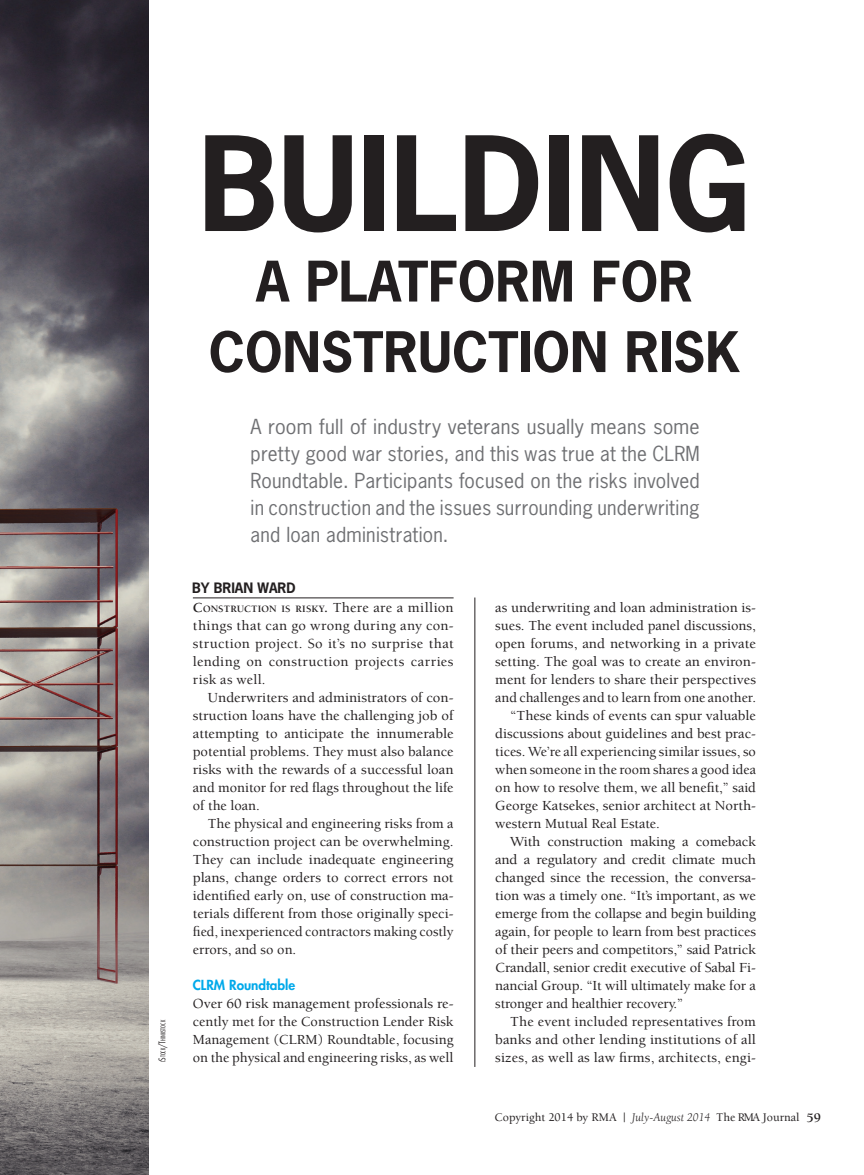
<style>
.page{position:relative;width:864px;height:1175px;background:#fff}
.page>*{position:absolute;margin:0;border:0;box-sizing:border-box;transform-origin:0 0}
.captions{font:700 123px "News Gothic Std";color:#231f20}
.captions-2{font:700 52.5px/70.5px "News Gothic Std";color:#231f20;text-align:center}
._3_words_intro{font:19.5px/27px "News Gothic Std";letter-spacing:.015em;color:#6f7073;text-align:justify}
.Body_text{font:500 14.25px/18px "Berkeley";color:#231f20;text-align:justify}
.First_paragraph{font:500 14.25px/18px "Berkeley";color:#231f20;text-align:justify}
._3_words_intro-2{font:500 14.25px/18px "Berkeley";letter-spacing:.02em;color:#231f20;text-align:justify}
.Sub_heads{font:800 13.5px "Futura";color:#00a9ea}
.captions-3{font:700 13.5px "News Gothic Std";color:#231f20}
.t1{font:500 12px "Berkeley";color:#231f20}
._3_words_intro-3{font:700 10.05px "Berkeley";letter-spacing:.005em;color:#231f20}
.t2{font:300 condensed 6.3px "Futura";color:#231f20}
.s1{font-size:9px}
.s2{font-size:14.25px}
.s3{font-weight:500;font-size:14.25px}
.s4{font-weight:400;font-style:italic}
.s5{font-weight:700;font-size:13.5px}
</style>
<div class="page">
<img style="left:0;top:0;width:148px;height:1174px">
<hr style="left:193px;top:597px;width:261px;height:1px;background:#231f20">
<hr style="left:474px;top:597px;width:1px;height:470px;background:#231f20">
<p class="t2" style="left:159px;top:1062px;width:43px;rotate:-90deg">i<span class="s1">S</span>tock<span class="s1">/T</span>hinkstock</p>
<p class="captions" style="left:199px;top:103px;width:553px">BUILDING</p>
<p class="captions-2" style="left:209px;top:245px;width:533px">A PLATFORM FOR<br>CONSTRUCTION RISK</p>
<p class="_3_words_intro" style="left:251px;top:413px;width:451px">A room full of industry veterans usually means some pretty good war stories, and this was true at the CLRM Roundtable. Participants focused on the risks involved in construction and the issues surrounding underwriting and loan administration.</p>
<p class="captions-3" style="left:192px;top:579px;width:105px">BY BRIAN WARD</p>
<p class="_3_words_intro-3" style="left:193px;top:603px;width:262px"><span class="s2">C</span>ONSTRUCTION IS RISKY<span class="s2">.</span> <span class="s3">There are a million</span></p>
<p class="_3_words_intro-2" style="left:193px;top:617px;width:262px">things that can go wrong during any con&shy;struction project. So it’s no surprise that lending on construction projects carries risk as well.</p>
<p class="Body_text" style="left:193px;top:689px;width:262px;text-indent:15px">Underwriters and administrators of con&shy;struction loans have the challenging job of attempting to anticipate the innumerable potential problems. They must also balance risks with the rewards of a successful loan and monitor for red flags throughout the life of the loan.</p>
<p class="Body_text" style="left:193px;top:815px;width:262px;text-indent:15px">The physical and engineering risks from a construction project can be overwhelming.<br>They can include inadequate engineering plans, change orders to correct errors not identified early on, use of construction ma&shy;terials different from those originally speci&shy;fied, inexperienced contractors making costly errors, and so on.</p>
<p class="Sub_heads" style="left:193px;top:976px;width:104px">CLRM Roundtable</p>
<p class="First_paragraph" style="left:193px;top:995px;width:262px">Over 60 risk management professionals re&shy;cently met for the Construction Lender Risk Management (CLRM) Roundtable, focusing on the physical and engineering risks, as well</p>
<p class="First_paragraph" style="left:495px;top:599px;width:262px">as underwriting and loan administration is&shy;sues. The event included panel discussions, open forums, and networking in a private setting. The goal was to create an environ&shy;ment for lenders to share their perspectives and challenges and to learn from one another.</p>
<p class="Body_text" style="left:495px;top:707px;width:262px;text-indent:15px">“These kinds of events can spur valuable discussions about guidelines and best prac&shy;tices. We’re all experiencing similar issues, so when someone in the room shares a good idea on how to resolve them, we all benefit,” said George Katsekes, senior architect at North&shy;western Mutual Real Estate.</p>
<p class="Body_text" style="left:495px;top:833px;width:262px;text-indent:15px">With construction making a comeback and a regulatory and credit climate much changed since the recession, the conversa&shy;tion was a timely one. “It’s important, as we emerge from the collapse and begin building again, for people to learn from best practices of their peers and competitors,” said Patrick Crandall, senior credit executive of Sabal Fi&shy;nancial Group. “It will ultimately make for a stronger and healthier recovery.”</p>
<p class="Body_text" style="left:495px;top:1013px;width:262px;text-indent:15px">The event included representatives from banks and other lending institutions of all sizes, as well as law firms, architects, engi-</p>
<p class="t1" style="left:495px;top:1110px;width:328px">Copyright 2014 by RMA | <span class="s4">July-August 2014</span> The RMA Journal <span class="s5">59</span></p>
</div>
